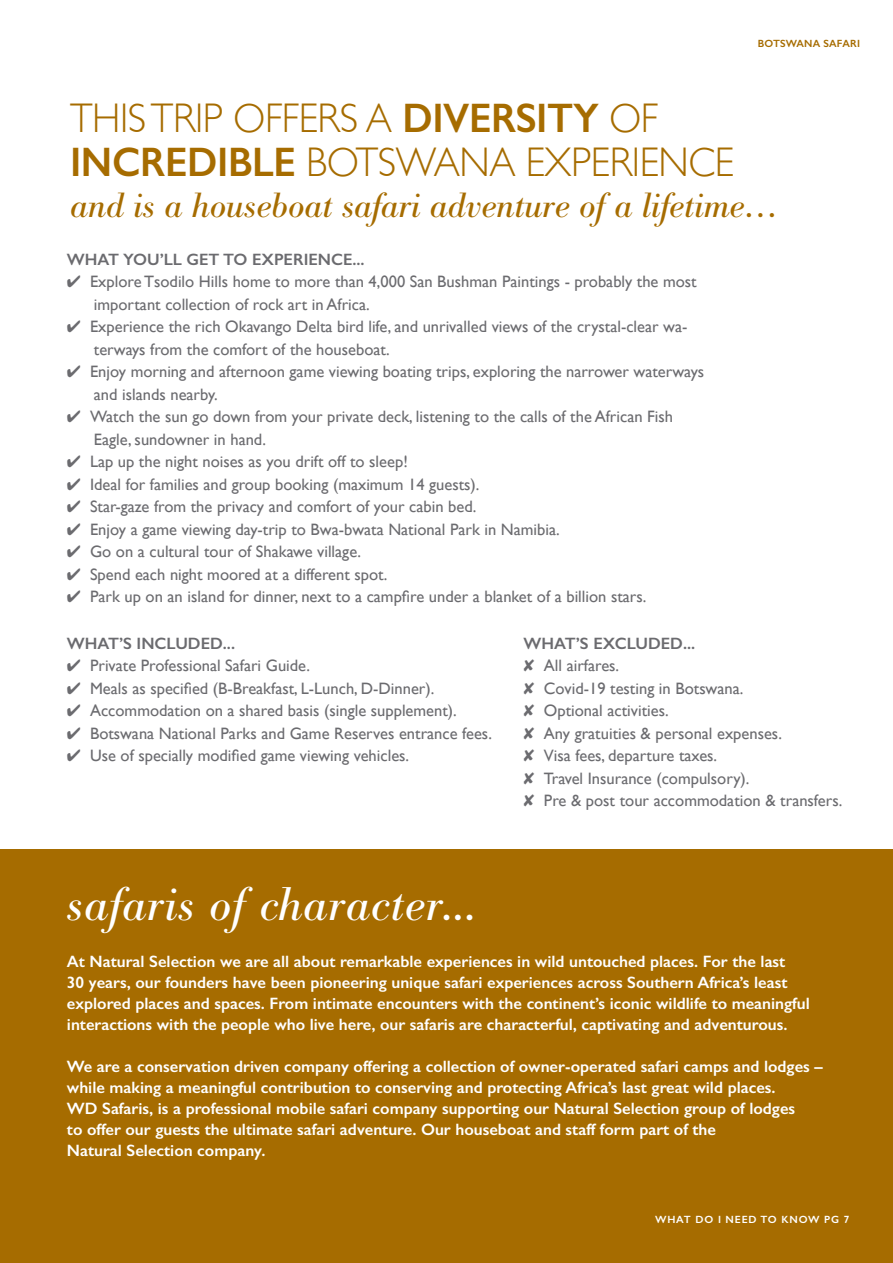
<style>
.page{position:relative;width:893px;height:1263px;background:#fff}
.page>*{position:absolute;margin:0;border:0;box-sizing:border-box;transform-origin:0 0}
.t1{font:46.5px "Bodoni BE Italic Os F";letter-spacing:.02em;color:#fff}
.t2{font:300 41.4px/44.4px "Gill Sans";letter-spacing:-.01em;color:#a66c00;scale:.95 1}
.t3{font:34.5px "Bodoni BE Italic Os F";color:#a66c00}
.t4{font:16.5px/22.5px "Gill Sans";color:#6b6b6f}
.t5{font:600 16.5px/21px "Gill Sans";color:#fff}
.t6{font:600 16.5px "Gill Sans";color:#6b6b6f}
.t7{font:600 10.5px "Gill Sans";letter-spacing:.08em;color:#fff}
.t8{font:600 10.5px "Gill Sans";letter-spacing:.015em;color:#a66c00}
.s1{font-weight:600}
</style>
<div class="page">
<div style="left:0;top:849px;width:893px;height:414px;background:#a66c00"></div>
<p class="t8" style="left:758px;top:37px;width:104px">BOTSWANA SAFARI</p>
<h2 class="t2" style="left:70px;top:94px;width:700px">THIS TRIP OFFERS A <span class="s1">DIVERSITY</span> OF<br><span class="s1">INCREDIBLE</span> BOTSWANA EXPERIENCE</h2>
<h3 class="t3" style="left:70px;top:185px;width:710px">and is a houseboat safari adventure of a lifetime…</h3>
<p class="t6" style="left:67px;top:249px;width:299px">WHAT YOU’LL GET TO EXPERIENCE...</p>
<p class="t4" style="left:94px;top:270px;width:604px;text-indent:-27px">✔ Explore Tsodilo Hills home to more than 4,000 San Bushman Paintings - probably the most important collection of rock art in Africa.</p>
<p class="t4" style="left:94px;top:315px;width:595px;text-indent:-27px">✔ Experience the rich Okavango Delta bird life, and unrivalled views of the crystal-clear wa&shy;terways from the comfort of the houseboat.</p>
<p class="t4" style="left:94px;top:360px;width:612px;text-indent:-27px">✔ Enjoy morning and afternoon game viewing boating trips, exploring the narrower waterways and islands nearby.</p>
<p class="t4" style="left:94px;top:405px;width:581px;text-indent:-27px">✔ Watch the sun go down from your private deck, listening to the calls of the African Fish<br>Eagle, sundowner in hand.</p>
<p class="t4" style="left:67px;top:450px;width:342px">✔ Lap up the night noises as you drift off to sleep!</p>
<p class="t4" style="left:67px;top:473px;width:414px">✔ Ideal for families and group booking (maximum 14 guests).</p>
<p class="t4" style="left:67px;top:495px;width:411px">✔ Star-gaze from the privacy and comfort of your cabin bed.</p>
<p class="t4" style="left:67px;top:518px;width:494px">✔ Enjoy a game viewing day-trip to Bwa-bwata National Park in Namibia.</p>
<p class="t4" style="left:67px;top:540px;width:296px">✔ Go on a cultural tour of Shakawe village.</p>
<p class="t4" style="left:67px;top:563px;width:322px">✔ Spend each night moored at a different spot.</p>
<p class="t4" style="left:67px;top:585px;width:581px">✔ Park up on an island for dinner, next to a campfire under a blanket of a billion stars.</p>
<p class="t6" style="left:67px;top:633px;width:170px">WHAT’S INCLUDED...</p>
<p class="t4" style="left:67px;top:654px;width:245px">✔ Private Professional Safari Guide.</p>
<p class="t4" style="left:67px;top:677px;width:369px">✔ Meals as specified (B-Breakfast, L-Lunch, D-Dinner).</p>
<p class="t4" style="left:67px;top:699px;width:391px">✔ Accommodation on a shared basis (single supplement).</p>
<p class="t4" style="left:67px;top:722px;width:427px">✔ Botswana National Parks and Game Reserves entrance fees.</p>
<p class="t4" style="left:67px;top:744px;width:344px">✔ Use of specially modified game viewing vehicles.</p>
<p class="t6" style="left:524px;top:633px;width:173px">WHAT’S EXCLUDED...</p>
<p class="t4" style="left:544px;top:654px;width:300px">All airfares.<br>Covid-19 testing in Botswana.<br>Optional activities.<br>Any gratuities &amp; personal expenses.<br>Visa fees, departure taxes.<br>Travel Insurance (compulsory).<br>Pre &amp; post tour accommodation &amp; transfers.</p>
<h1 class="t1" style="left:67px;top:878px;width:410px">safaris of character...</h1>
<p class="t5" style="left:67px;top:950px;width:744px">At Natural Selection we are all about remarkable experiences in wild untouched places. For the last<br>30 years, our founders have been pioneering unique safari experiences across Southern Africa’s least explored places and spaces. From intimate encounters with the continent’s iconic wildlife to meaningful interactions with the people who live here, our safaris are characterful, captivating and adventurous.</p>
<p class="t5" style="left:67px;top:1055px;width:757px">We are a conservation driven company offering a collection of owner-operated safari camps and lodges – while making a meaningful contribution to conserving and protecting Africa’s last great wild places.<br>WD Safaris, is a professional mobile safari company supporting our Natural Selection group of lodges<br>to offer our guests the ultimate safari adventure. Our houseboat and staff form part of the<br>Natural Selection company.</p>
<p class="t7" style="left:655px;top:1213px;width:196px">WHAT DO I NEED TO KNOW PG 7</p>
</div>
